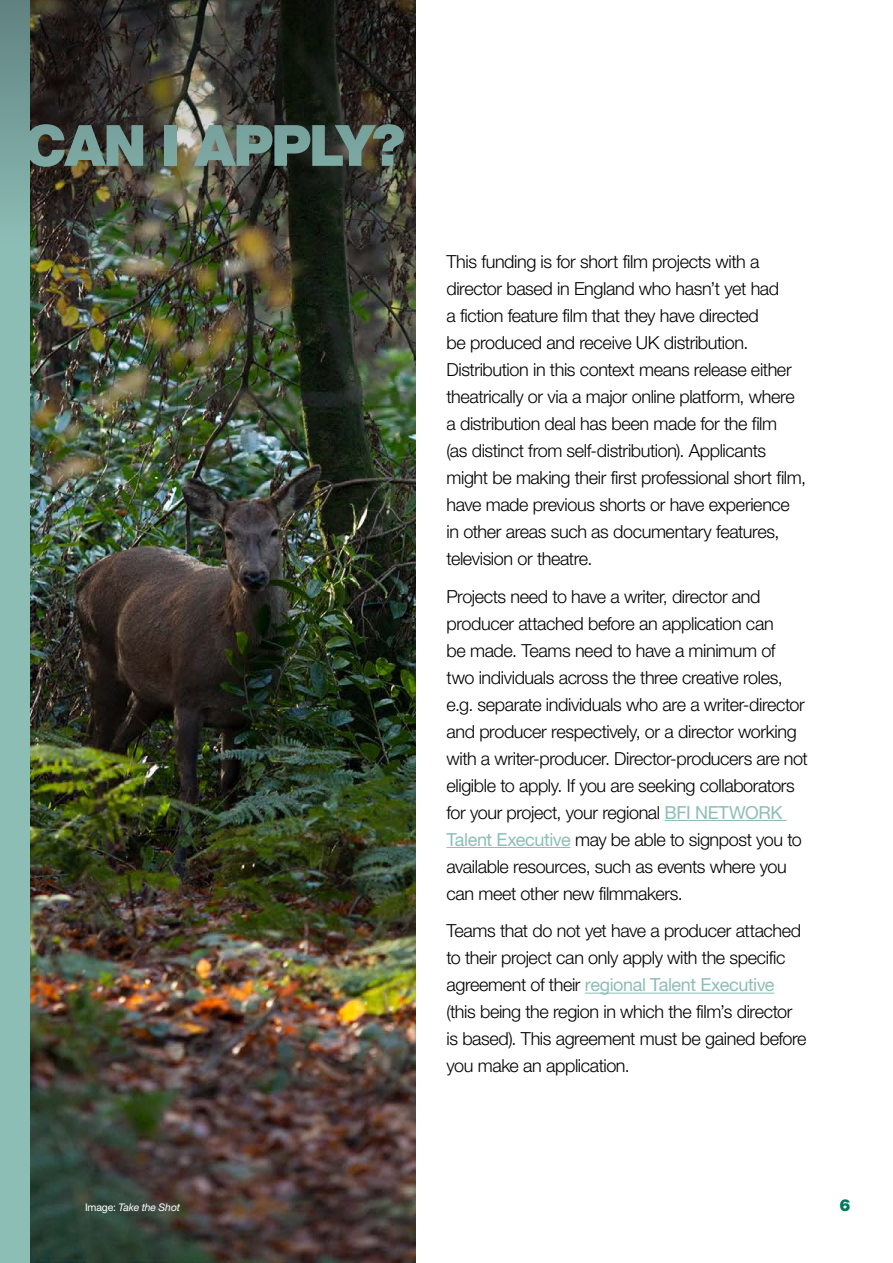
<style>
.page{position:relative;width:893px;height:1263px;background:#fff}
.page>*{position:absolute;margin:0;border:0;box-sizing:border-box;transform-origin:0 0}
.t1{font:900 57px "Helvetica Neue LT Std";letter-spacing:-.04em;color:#8dbeb6}
.t2{font:300 18px/27px "Helvetica Neue LT Std";letter-spacing:-.02em;color:#000}
.t3{font:900 16.5px "Helvetica Neue LT Std";color:#00795d}
.t4{font:italic 10.5px "Helvetica Neue LT Std";letter-spacing:-.015em;color:#fff}
.s1{font-weight:400;color:#8dbeb6}
.s2{font-style:normal}
</style>
<div class="page">
<img style="left:30px;top:242px;width:386px;height:1021px">
<div style="left:0;top:0;width:30px;height:1263px;background:#8dbeb6"></div>
<hr style="left:665px;top:820px;width:122px;height:1px;background:#8dbeb6">
<hr style="left:446px;top:847px;width:124px;height:1px;background:#8dbeb6">
<hr style="left:585px;top:993px;width:189px;height:1px;background:#8dbeb6">
<img style="left:0;top:0;width:416px;height:242px">
<h1 class="t1" style="left:23px;top:112px;width:383px">CAN I APPLY?</h1>
<p class="t2" style="left:446px;top:248px;width:361px">This funding is for short film projects with a director based in England who hasn’t yet had<br>a fiction feature film that they have directed<br>be produced and receive UK distribution.<br>Distribution in this context means release either theatrically or via a major online platform, where a distribution deal has been made for the film<br>(as distinct from self-distribution). Applicants might be making their first professional short film, have made previous shorts or have experience in other areas such as documentary features, television or theatre.</p>
<p class="t2" style="left:446px;top:582px;width:363px">Projects need to have a writer, director and producer attached before an application can<br>be made. Teams need to have a minimum of two individuals across the three creative roles, e.g. separate individuals who are a writer-director and producer respectively, or a director working with a writer-producer. Director-producers are not eligible to apply. If you are seeking collaborators for your project, your regional <span class="s1">BFI NETWORK Talent Executive</span> may be able to signpost you to available resources, such as events where you can meet other new filmmakers.</p>
<p class="t2" style="left:446px;top:917px;width:362px">Teams that do not yet have a producer attached to their project can only apply with the specific agreement of their <span class="s1">regional Talent Executive </span>(this being the region in which the film’s director is based). This agreement must be gained before you make an application.</p>
<p class="t4" style="left:85px;top:1201px;width:97px"><span class="s2">Image:</span> Take the Shot</p>
<p class="t3" style="left:839px;top:1196px;width:13px">6</p>
</div>
